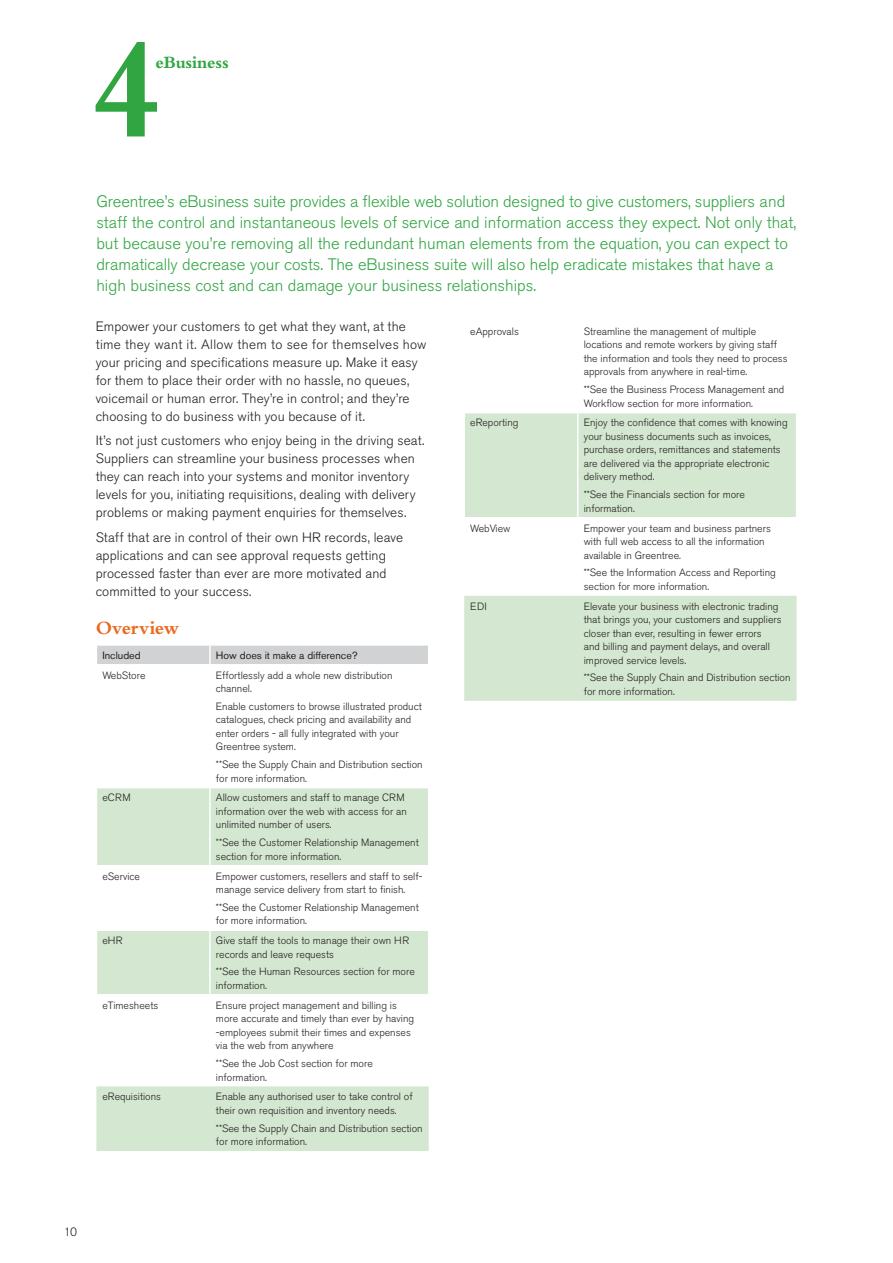
<style>
.page{position:relative;width:893px;height:1263px;background:#fff}
.page>*{position:absolute;margin:0;border:0;box-sizing:border-box;transform-origin:0 0}
.t1{font:700 144.9px "Bembo";color:#32a543}
.t2{font:700 19.5px "Bembo";letter-spacing:-.01em;color:#e86b1f}
.t3{font:700 17.85px "Bembo";letter-spacing:-.01em;color:#32a543}
.t4{font:300 16.5px/21px "Akzidenz Grotesk BE";color:#32a543}
.t5{font:300 13.5px/18px "Akzidenz Grotesk BE";letter-spacing:.01em;color:#231f20}
.t6{font:300 12px "Akzidenz Grotesk BE";color:#231f20}
.t7{font:300 10.5px/13.5px "Akzidenz Grotesk BE";color:#231f20}
.t8{font:10.5px "Akzidenz Grotesk BE";color:#231f20}
</style>
<div class="page">
<svg style="left:464px;top:413px;width:332px;height:288px;fill:#d4e7d0"></svg>
<hr style="left:463px;top:413px;width:2px;height:104px;background:#fff">
<hr style="left:577px;top:413px;width:1px;height:104px;background:#fff">
<hr style="left:463px;top:517px;width:115px;height:1px;background:#fff">
<hr style="left:578px;top:517px;width:219px;height:1px;background:#fff">
<svg style="left:96px;top:788px;width:333px;height:363px;fill:#d4e7d0"></svg>
<div style="left:97px;top:645px;width:331px;height:19px;background:#d1d2d4"></div>
<hr style="left:96px;top:788px;width:1px;height:77px;background:#fff">
<hr style="left:209px;top:788px;width:2px;height:77px;background:#fff">
<hr style="left:428px;top:788px;width:1px;height:77px;background:#fff">
<hr style="left:96px;top:865px;width:114px;height:1px;background:#fff">
<hr style="left:210px;top:865px;width:219px;height:1px;background:#fff">
<hr style="left:96px;top:929px;width:114px;height:2px;background:#fff">
<hr style="left:96px;top:931px;width:1px;height:63px;background:#fff">
<hr style="left:210px;top:929px;width:219px;height:2px;background:#fff">
<hr style="left:209px;top:931px;width:2px;height:63px;background:#fff">
<hr style="left:428px;top:931px;width:1px;height:63px;background:#fff">
<hr style="left:96px;top:994px;width:114px;height:1px;background:#fff">
<hr style="left:210px;top:994px;width:219px;height:1px;background:#fff">
<h1 class="t1" style="left:91px;top:8px;width:74px">4</h1>
<h3 class="t3" style="left:156px;top:53px;width:75px">eBusiness</h3>
<p class="t4" style="left:96px;top:191px;width:701px">Greentree’s eBusiness suite provides a flexible web solution designed to give customers, suppliers and staff the control and instantaneous levels of service and information access they expect. Not only that, but because you’re removing all the redundant human elements from the equation, you can expect to dramatically decrease your costs. The eBusiness suite will also help eradicate mistakes that have a high business cost and can damage your business relationships.</p>
<p class="t5" style="left:96px;top:318px;width:332px">Empower your customers to get what they want, at the time they want it. Allow them to see for themselves how your pricing and specifications measure up. Make it easy for them to place their order with no hassle, no queues, voicemail or human error. They’re in control; and they’re choosing to do business with you because of it.</p>
<p class="t5" style="left:96px;top:432px;width:330px">It’s not just customers who enjoy being in the driving seat.<br>Suppliers can streamline your business processes when they can reach into your systems and monitor inventory levels for you, initiating requisitions, dealing with delivery problems or making payment enquiries for themselves.</p>
<p class="t5" style="left:96px;top:528px;width:309px">Staff that are in control of their own HR records, leave applications and can see approval requests getting processed faster than ever are more motivated and committed to your success.</p>
<h2 class="t2" style="left:96px;top:617px;width:85px">Overview</h2>
<p class="t8" style="left:102px;top:649px;width:40px">Included</p>
<p class="t8" style="left:216px;top:649px;width:143px">How does it make a difference?</p>
<p class="t7" style="left:102px;top:668px;width:45px">WebStore</p>
<p class="t7" style="left:216px;top:668px;width:178px">Effortlessly add a whole new distribution channel.</p>
<p class="t7" style="left:216px;top:700px;width:207px">Enable customers to browse illustrated product catalogues, check pricing and availability and enter orders - all fully integrated with your Greentree system.</p>
<p class="t7" style="left:216px;top:758px;width:208px">**See the Supply Chain and Distribution section for more information.</p>
<p class="t7" style="left:102px;top:791px;width:30px">eCRM</p>
<p class="t7" style="left:216px;top:791px;width:193px">Allow customers and staff to manage CRM information over the web with access for an unlimited number of users.</p>
<p class="t7" style="left:216px;top:836px;width:204px">**See the Customer Relationship Management section for more information.</p>
<p class="t7" style="left:102px;top:869px;width:39px">eService</p>
<p class="t7" style="left:216px;top:869px;width:208px">Empower customers, resellers and staff to self&shy;manage service delivery from start to finish.</p>
<p class="t7" style="left:216px;top:901px;width:204px">**See the Customer Relationship Management for more information.</p>
<p class="t7" style="left:102px;top:934px;width:22px">eHR</p>
<p class="t7" style="left:216px;top:934px;width:195px">Give staff the tools to manage their own HR records and leave requests</p>
<p class="t7" style="left:216px;top:965px;width:200px">**See the Human Resources section for more information.</p>
<p class="t7" style="left:102px;top:998px;width:57px">eTimesheets</p>
<p class="t7" style="left:216px;top:998px;width:200px">Ensure project management and billing is more accurate and timely than ever by having -employees submit their times and expenses via the web from anywhere</p>
<p class="t7" style="left:216px;top:1057px;width:158px">**See the Job Cost section for more information.</p>
<p class="t7" style="left:102px;top:1090px;width:60px">eRequisitions</p>
<p class="t7" style="left:216px;top:1090px;width:198px">Enable any authorised user to take control of their own requisition and inventory needs.</p>
<p class="t7" style="left:216px;top:1121px;width:208px">**See the Supply Chain and Distribution section for more information.</p>
<p class="t7" style="left:470px;top:325px;width:50px">eApprovals</p>
<p class="t7" style="left:584px;top:325px;width:205px">Streamline the management of multiple locations and remote workers by giving staff the information and tools they need to process approvals from anywhere in real-time.</p>
<p class="t7" style="left:584px;top:383px;width:202px">**See the Business Process Management and<br>Workflow section for more information.</p>
<p class="t7" style="left:470px;top:416px;width:50px">eReporting</p>
<p class="t7" style="left:584px;top:416px;width:205px">Enjoy the confidence that comes with knowing your business documents such as invoices, purchase orders, remittances and statements are delivered via the appropriate electronic delivery method.</p>
<p class="t7" style="left:584px;top:488px;width:163px">**See the Financials section for more information.</p>
<p class="t7" style="left:470px;top:521px;width:42px">WebView</p>
<p class="t7" style="left:584px;top:521px;width:189px">Empower your team and business partners with full web access to all the information available in Greentree.</p>
<p class="t7" style="left:584px;top:566px;width:194px">**See the Information Access and Reporting section for more information.</p>
<p class="t7" style="left:470px;top:599px;width:18px">EDI</p>
<p class="t7" style="left:584px;top:599px;width:199px">Elevate your business with electronic trading that brings you, your customers and suppliers closer than ever, resulting in fewer errors<br>and billing and payment delays, and overall improved service levels.</p>
<p class="t7" style="left:584px;top:671px;width:208px">**See the Supply Chain and Distribution section for more information.</p>
<p class="t6" style="left:64px;top:1225px;width:15px">10</p>
</div>
